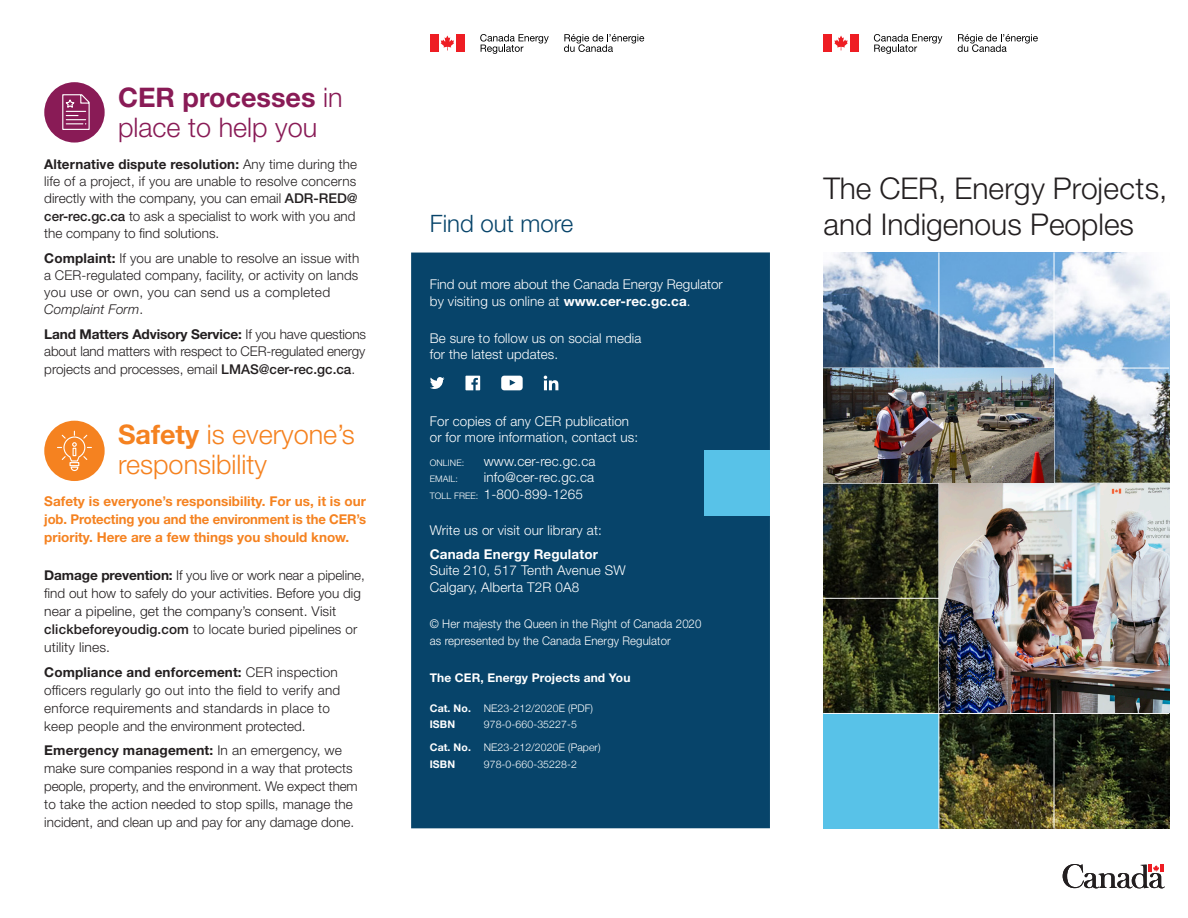
<style>
.page{position:relative;width:1188px;height:918px;background:#fff}
.page>*{position:absolute;margin:0;border:0;box-sizing:border-box;transform-origin:0 0}
.t1{font:300 30px/36px "Helvetica Neue LT Std";color:#231f20}
.Copy{font:300 27px/30px "Helvetica Neue LT Std";color:#f58220}
.Copy-2{font:300 27px/30px "Helvetica Neue LT Std";color:#891b56}
.t2{font:300 24px "Helvetica Neue LT Std";color:#07446a}
.Copy-3{font:300 13.5px/17.2px "Helvetica Neue LT Std";color:#231f20}
.t3{font:300 13.5px/16.5px "Helvetica Neue LT Std";letter-spacing:.01em;color:#fff}
.Copy-4{font:300 13.5px/18px "Helvetica Neue LT Std";letter-spacing:.02em;color:#231f20}
.Copy-5{font:700 13.5px/18px "Helvetica Neue LT Std";color:#f58220;text-align:justify}
.t4{font:300 12px/16.5px "Helvetica Neue LT Std";letter-spacing:.01em;color:#fff;scale:.95 1}
.t5{font:700 12px "Helvetica Neue LT Std";letter-spacing:.01em;color:#fff}
.t6{font:300 10.5px/16.5px "Helvetica Neue";letter-spacing:.01em;color:#fff}
.t7{font:300 9px "Helvetica Neue LT Std";letter-spacing:.01em;color:#fff}
.s1{font-weight:700}
.s2{font-weight:500}
.s3{font-style:italic}
.s4{font-size:9px}
</style>
<div class="page">
<div style="left:411px;top:252px;width:359px;height:576px;background:#07446a"></div>
<svg style="left:1063px;top:864px;width:102px;height:24px"></svg>
<svg style="left:958px;top:34px;width:80px;height:18px"></svg>
<svg style="left:874px;top:34px;width:68px;height:20px"></svg>
<svg style="left:834px;top:36px;width:14px;height:14px"></svg>
<div style="left:823px;top:34px;width:9px;height:18px;background:#ee1d23"></div>
<div style="left:850px;top:34px;width:9px;height:18px;background:#ee1d23"></div>
<svg style="left:564px;top:34px;width:80px;height:18px"></svg>
<svg style="left:480px;top:34px;width:69px;height:20px"></svg>
<svg style="left:441px;top:36px;width:13px;height:14px"></svg>
<div style="left:430px;top:34px;width:9px;height:18px;background:#ee1d23"></div>
<div style="left:456px;top:34px;width:9px;height:18px;background:#ee1d23"></div>
<svg style="left:430px;top:377px;width:14px;height:12px"></svg>
<svg style="left:465px;top:376px;width:15px;height:14px"></svg>
<svg style="left:544px;top:376px;width:14px;height:14px"></svg>
<svg style="left:501px;top:376px;width:22px;height:14px"></svg>
<div style="left:705px;top:451px;width:65px;height:65px;background:#58c2e8"></div>
<div style="left:44px;top:421px;width:61px;height:60px;background:#f58220;border-radius:50%"></div>
<svg style="left:57px;top:430px;width:35px;height:42px"></svg>
<img style="left:823px;top:253px;width:346px;height:575px">
<div style="left:823px;top:714px;width:115px;height:115px;background:#58c2e8"></div>
<hr style="left:938px;top:252px;width:1px;height:576px;background:#fff">
<hr style="left:1054px;top:252px;width:1px;height:576px;background:#fff">
<hr style="left:823px;top:713px;width:346px;height:1px;background:#fff">
<hr style="left:823px;top:368px;width:346px;height:1px;background:#fff">
<hr style="left:823px;top:483px;width:346px;height:1px;background:#fff">
<hr style="left:823px;top:598px;width:346px;height:1px;background:#fff">
<img style="left:823px;top:369px;width:231px;height:114px">
<img style="left:939px;top:484px;width:230px;height:229px">
<div style="left:44px;top:82px;width:61px;height:61px;background:#891b56;border-radius:50%"></div>
<svg style="left:62px;top:94px;width:28px;height:36px"></svg>
<p class="Copy-2" style="left:118px;top:82px;width:226px"><span class="s1">CER processes</span> in place to help you</p>
<p class="Copy-3" style="left:44px;top:155px;width:315px"><span class="s1">Alternative dispute resolution:</span> Any time during the life of a project, if you are unable to resolve concerns directly with the company, you can email <span class="s2">ADR-RED@ cer-rec.gc.ca</span> to ask a specialist to work with you and the company to find solutions.</p>
<p class="Copy-3" style="left:44px;top:249px;width:317px"><span class="s1">Complaint:</span> If you are unable to resolve an issue with a CER-regulated company, facility, or activity on lands you use or own, you can send us a completed <span class="s3">Complaint Form</span>.</p>
<p class="Copy-3" style="left:44px;top:325px;width:323px;text-align:justify"><span class="s1">Land Matters Advisory Service:</span> If you have questions about land matters with respect to CER-regulated energy projects and processes, email <span class="s2">LMAS@cer-rec.gc.ca</span>.</p>
<p class="Copy" style="left:118px;top:419px;width:238px"><span class="s1">Safety</span> is everyone’s responsibility</p>
<p class="Copy-5" style="left:44px;top:492px;width:323px">Safety is everyone’s responsibility. For us, it is our job. Protecting you and the environment is the CER’s priority. Here are a few things you should know.</p>
<p class="Copy-3" style="left:44px;top:566px;width:322px;line-height:18px"><span class="s1">Damage prevention:</span> If you live or work near a pipeline, find out how to safely do your activities. Before you dig near a pipeline, get the company’s consent. Visit <span class="s2">clickbeforeyoudig.com</span> to locate buried pipelines or utility lines.</p>
<p class="Copy-4" style="left:44px;top:663px;width:298px"><span class="s1">Compliance and enforcement:</span> CER inspection officers regularly go out into the field to verify and enforce requirements and standards in place to keep people and the environment protected.</p>
<p class="Copy-3" style="left:44px;top:741px;width:315px;line-height:18px"><span class="s1">Emergency management:</span> In an emergency, we make sure companies respond in a way that protects people, property, and the environment. We expect them to take the action needed to stop spills, manage the incident, and clean up and pay for any damage done.</p>
<p class="t2" style="left:430px;top:209px;width:145px">Find out more</p>
<p class="t3" style="left:430px;top:276px;width:295px">Find out more about the Canada Energy Regulator by visiting us online at <span class="s1">www.cer-rec.gc.ca</span>.</p>
<p class="t3" style="left:430px;top:329px;width:213px">Be sure to follow us on social media for the latest updates.</p>
<p class="t3" style="left:430px;top:413px;width:210px">For copies of any CER publication or for more information, contact us:</p>
<p class="t7" style="left:430px;top:457px;width:36px">ONLINE:</p>
<p class="t3" style="left:484px;top:452px;width:113px">www.cer-rec.gc.ca</p>
<p class="t7" style="left:430px;top:473px;width:30px">EMAIL:</p>
<p class="t3" style="left:430px;top:469px;width:166px;text-indent:54px">info@cer-rec.gc.ca<br><span class="s4">TOLL FREE:</span> 1-800-899-1265</p>
<p class="t3" style="left:430px;top:522px;width:174px">Write us or visit our library at:</p>
<p class="t3" style="left:430px;top:545px;width:198px"><span class="s1">Canada Energy Regulator<br></span>Suite 210, 517 Tenth Avenue SW<br>Calgary, Alberta T2R 0A8</p>
<p class="t4" style="left:430px;top:616px;width:287px">© Her majesty the Queen in the Right of Canada 2020 as represented by the Canada Energy Regulator</p>
<p class="t5" style="left:430px;top:670px;width:202px">The CER, Energy Projects and You</p>
<p class="t6" style="left:430px;top:699px;width:165px"><span class="s1">Cat. No.</span> NE23-212/2020E (PDF)<br><span class="s1">ISBN</span></p>
<p class="t6" style="left:484px;top:715px;width:95px">978-0-660-35227-5</p>
<p class="t6" style="left:430px;top:739px;width:172px"><span class="s1">Cat. No.</span> NE23-212/2020E (Paper)<br><span class="s1">ISBN</span></p>
<p class="t6" style="left:484px;top:755px;width:95px">978-0-660-35228-2</p>
<p class="t1" style="left:823px;top:170px;width:346px">The CER, Energy Projects, and Indigenous Peoples</p>
</div>
